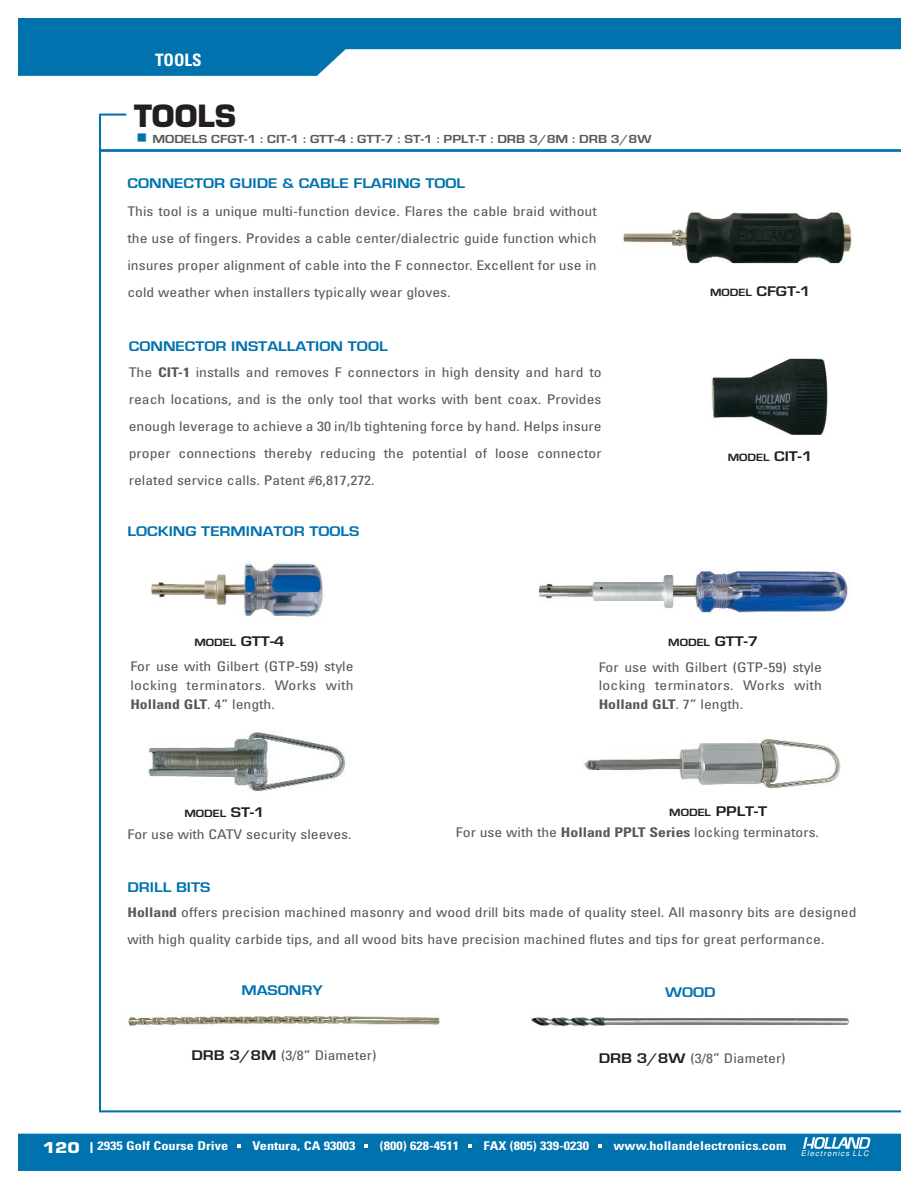
<style>
.page{position:relative;width:918px;height:1188px;background:#fff}
.page>*{position:absolute;margin:0;border:0;box-sizing:border-box;transform-origin:0 0}
.t1{font:700 30px "Eurostile";color:#231f20}
.t2{font:700 condensed 17.1px "Univers";color:#fff}
.t3{font:700 14.55px "Eurostile";color:#0072ae;scale:1.18 1}
.t4{font:700 14.55px "Eurostile";color:#231f20;scale:1.18 1}
.t5{font:condensed 13.35px/27.2px "Univers";color:#58595b;text-align:justify;scale:1.18 1}
.t6{font:700 condensed 12.15px "Univers";color:#fff;scale:1.18 1}
.t7{font:700 12.15px "Eurostile";color:#58595b;scale:1.18 1}
.t8{font:700 10.95px "Eurostile";color:#231f20;scale:1.18 1}
.t9{font:italic 7.65px "Helvetica";letter-spacing:.14em;color:#fff}
.s1{font-weight:700}
.s2{font-size:10.95px}
.s3{font-size:14.55px}
.s4{font-family:"Eurostile";font-weight:700;font-stretch:normal;font-size:14.55px;color:#231f20}
.s5{font-family:"Eurostile";font-stretch:normal;font-size:14.55px}
</style>
<div class="page">
<img style="left:18px;top:19px;width:882px;height:1151px">
<svg style="left:238px;top:1144px;width:3px;height:4px"></svg>
<svg style="left:364px;top:1144px;width:3px;height:4px"></svg>
<svg style="left:469px;top:1144px;width:3px;height:4px"></svg>
<svg style="left:598px;top:1144px;width:3px;height:4px"></svg>
<svg style="left:803px;top:1137px;width:67px;height:12px"></svg>
<img style="left:621px;top:209px;width:234px;height:58px">
<img style="left:710px;top:357px;width:118px;height:78px">
<img style="left:143px;top:726px;width:207px;height:69px">
<img style="left:150px;top:561px;width:175px;height:56px">
<img style="left:538px;top:568px;width:311px;height:46px">
<img style="left:582px;top:737px;width:259px;height:53px">
<img style="left:127px;top:1015px;width:314px;height:11px">
<img style="left:531px;top:1016px;width:319px;height:11px">
<p class="t2" style="left:155px;top:54px;width:48px">TOOLS</p>
<h1 class="t1" style="left:134px;top:105px;width:104px">TOOLS</h1>
<p class="t7" style="left:152px;top:135px;width:425px">MODELS CFGT-1 : CIT-1 : GTT-4 : GTT-7 : ST-1 : PPLT-T : DRB 3/8M : DRB 3/8W</p>
<p class="t3" style="left:127px;top:179px;width:288px">CONNECTOR GUIDE &amp; CABLE FLARING TOOL</p>
<p class="t5" style="left:127px;top:199px;width:399px">This tool is a unique multi-function device. Flares the cable braid without the use of fingers. Provides a cable center/dialectric guide function which insures proper alignment of cable into the F connector. Excellent for use in cold weather when installers typically wear gloves.</p>
<p class="t3" style="left:129px;top:341px;width:221px">CONNECTOR INSTALLATION TOOL</p>
<p class="t5" style="left:129px;top:360px;width:402px">The <span class="s1">CIT-1</span> installs and removes F connectors in high density and hard to reach locations, and is the only tool that works with bent coax. Provides enough leverage to achieve a 30 in/lb tightening force by hand. Helps insure proper connections thereby reducing the potential of loose connector related service calls. Patent #6,817,272.</p>
<p class="t3" style="left:127px;top:526px;width:198px">LOCKING TERMINATOR TOOLS</p>
<p class="t4" style="left:710px;top:286px;width:87px"><span class="s2">MODEL</span> CFGT-1</p>
<p class="t8" style="left:728px;top:453px;width:73px">MODEL <span class="s3">CIT-1</span></p>
<p class="t8" style="left:194px;top:639px;width:78px">MODEL <span class="s3">GTT-4</span></p>
<p class="t8" style="left:668px;top:639px;width:78px">MODEL <span class="s3">GTT-7</span></p>
<p class="t5" style="left:130px;top:659px;width:191px;line-height:18.6px">For use with Gilbert (GTP-59) style locking terminators. Works with <span class="s1">Holland GLT</span>. 4” length.</p>
<p class="t5" style="left:599px;top:659px;width:191px;line-height:18.6px">For use with Gilbert (GTP-59) style locking terminators. Works with <span class="s1">Holland GLT</span>. 7” length.</p>
<p class="t8" style="left:184px;top:810px;width:70px">MODEL <span class="s3">ST-1</span></p>
<p class="t4" style="left:669px;top:806px;width:84px"><span class="s2">MODEL</span> PPLT-T</p>
<p class="t5" style="left:127px;top:822px;width:192px">For use with CATV security sleeves.</p>
<p class="t5" style="left:456px;top:820px;width:309px">For use with the <span class="s1">Holland PPLT Series</span> locking terminators.</p>
<p class="t3" style="left:127px;top:883px;width:72px">DRILL BITS</p>
<p class="t5" style="left:127px;top:899px;width:619px"><span class="s1">Holland</span> offers precision machined masonry and wood drill bits made of quality steel. All masonry bits are designed with high quality carbide tips, and all wood bits have precision machined flutes and tips for great performance.</p>
<p class="t3" style="left:241px;top:985px;width:71px">MASONRY</p>
<p class="t3" style="left:665px;top:987px;width:44px">WOOD</p>
<p class="t5" style="left:191px;top:1043px;width:158px"><span class="s4">DRB 3/8M</span> (3/8” Diameter)</p>
<p class="t5" style="left:599px;top:1046px;width:160px"><span class="s4">DRB 3/8W</span> (3/8” Diameter)</p>
<p class="t6" style="left:43px;top:1141px;width:159px"><span class="s5">120 |</span>2935 Golf Course Drive</p>
<p class="t6" style="left:253px;top:1141px;width:89px">Ventura, CA 93003</p>
<p class="t6" style="left:380px;top:1141px;width:69px">(800) 628-4511</p>
<p class="t6" style="left:484px;top:1141px;width:91px">FAX (805) 339-0230</p>
<p class="t6" style="left:614px;top:1141px;width:148px">www.hollandelectronics.com</p>
<p class="t9" style="left:801px;top:1150px;width:69px">Electronics LLC</p>
</div>
